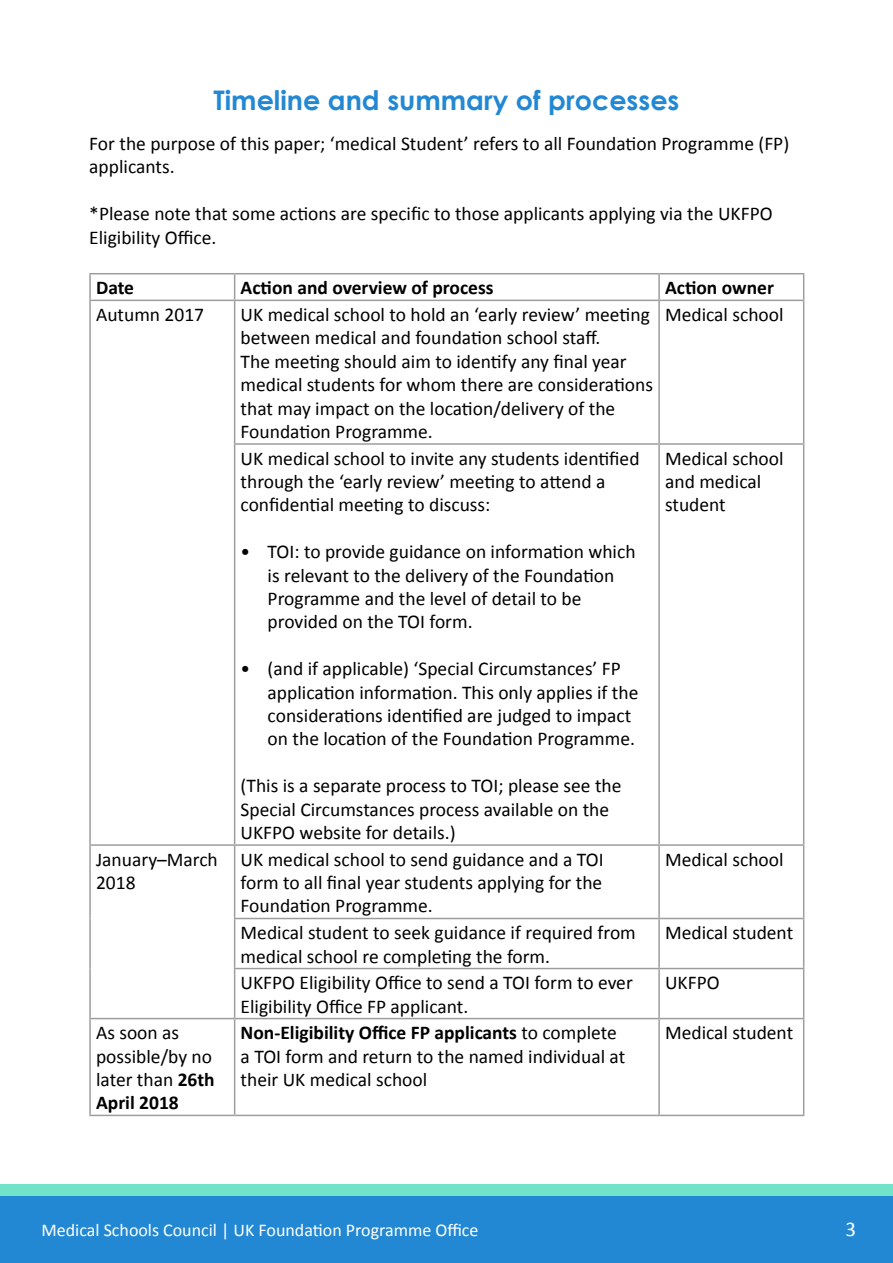
<style>
.page{position:relative;width:893px;height:1263px;background:#fff}
.page>*{position:absolute;margin:0;border:0;box-sizing:border-box;transform-origin:0 0}
.t1{font:700 27px "Century Gothic";color:#2388d3}
.t2{font:21px "Calibri";color:#fff}
.t3{font:19.5px/23.4px "Calibri";color:#000}
.t4{font:700 19.5px "Calibri";color:#000}
.t5{font:18px "Calibri";color:#fff}
.s1{font-weight:700}
</style>
<div class="page">
<div style="left:0;top:1184px;width:893px;height:79px;background:#2388d3"></div>
<div style="left:0;top:1184px;width:893px;height:12px;background:#72e2c9"></div>
<hr style="left:89px;top:273px;width:146px;height:1px;background:#9d9d9c">
<hr style="left:89px;top:274px;width:2px;height:26px;background:#9d9d9c">
<hr style="left:235px;top:273px;width:424px;height:1px;background:#9d9d9c">
<svg style="left:234px;top:274px;width:1px;height:26px"></svg>
<hr style="left:659px;top:273px;width:145px;height:1px;background:#9d9d9c">
<hr style="left:658px;top:274px;width:2px;height:26px;background:#9d9d9c">
<svg style="left:803px;top:274px;width:1px;height:26px"></svg>
<hr style="left:89px;top:300px;width:146px;height:1px;background:#9d9d9c">
<hr style="left:89px;top:301px;width:2px;height:143px;background:#9d9d9c">
<hr style="left:89px;top:444px;width:2px;height:400px;background:#9d9d9c">
<hr style="left:235px;top:300px;width:424px;height:1px;background:#9d9d9c">
<hr style="left:234px;top:301px;width:1px;height:142px;background:#9d9d9c">
<hr style="left:659px;top:300px;width:145px;height:1px;background:#9d9d9c">
<hr style="left:658px;top:301px;width:2px;height:142px;background:#9d9d9c">
<hr style="left:803px;top:301px;width:1px;height:142px;background:#9d9d9c">
<hr style="left:234px;top:443px;width:425px;height:2px;background:#9d9d9c">
<hr style="left:234px;top:445px;width:1px;height:399px;background:#9d9d9c">
<hr style="left:659px;top:443px;width:145px;height:2px;background:#9d9d9c">
<hr style="left:658px;top:445px;width:2px;height:399px;background:#9d9d9c">
<hr style="left:803px;top:445px;width:1px;height:399px;background:#9d9d9c">
<hr style="left:89px;top:844px;width:146px;height:2px;background:#9d9d9c">
<hr style="left:89px;top:846px;width:2px;height:72px;background:#9d9d9c">
<hr style="left:89px;top:918px;width:2px;height:50px;background:#9d9d9c">
<hr style="left:89px;top:968px;width:2px;height:50px;background:#9d9d9c">
<hr style="left:235px;top:844px;width:424px;height:2px;background:#9d9d9c">
<hr style="left:234px;top:846px;width:1px;height:72px;background:#9d9d9c">
<hr style="left:659px;top:844px;width:145px;height:2px;background:#9d9d9c">
<hr style="left:658px;top:846px;width:2px;height:72px;background:#9d9d9c">
<hr style="left:803px;top:846px;width:1px;height:72px;background:#9d9d9c">
<hr style="left:234px;top:918px;width:425px;height:1px;background:#9d9d9c">
<hr style="left:234px;top:919px;width:1px;height:49px;background:#9d9d9c">
<hr style="left:659px;top:918px;width:145px;height:1px;background:#9d9d9c">
<hr style="left:658px;top:919px;width:2px;height:49px;background:#9d9d9c">
<hr style="left:803px;top:919px;width:1px;height:49px;background:#9d9d9c">
<hr style="left:234px;top:968px;width:425px;height:1px;background:#9d9d9c">
<hr style="left:234px;top:969px;width:1px;height:49px;background:#9d9d9c">
<hr style="left:659px;top:968px;width:145px;height:1px;background:#9d9d9c">
<hr style="left:658px;top:969px;width:2px;height:49px;background:#9d9d9c">
<hr style="left:803px;top:969px;width:1px;height:49px;background:#9d9d9c">
<hr style="left:89px;top:1018px;width:146px;height:1px;background:#9d9d9c">
<hr style="left:89px;top:1019px;width:2px;height:96px;background:#9d9d9c">
<hr style="left:235px;top:1018px;width:424px;height:1px;background:#9d9d9c">
<hr style="left:234px;top:1019px;width:1px;height:96px;background:#9d9d9c">
<hr style="left:659px;top:1018px;width:145px;height:1px;background:#9d9d9c">
<hr style="left:658px;top:1019px;width:2px;height:96px;background:#9d9d9c">
<hr style="left:803px;top:1019px;width:1px;height:96px;background:#9d9d9c">
<hr style="left:89px;top:1115px;width:146px;height:1px;background:#9d9d9c">
<hr style="left:235px;top:1115px;width:424px;height:1px;background:#9d9d9c">
<hr style="left:659px;top:1115px;width:145px;height:1px;background:#9d9d9c">
<h1 class="t1" style="left:213px;top:79px;width:468px">Timeline and summary of processes</h1>
<p class="t3" style="left:89px;top:132px;width:701px">For the purpose of this paper; ‘medical Student’ refers to all Foundation Programme (FP) applicants.</p>
<p class="t3" style="left:89px;top:202px;width:685px">*Please note that some actions are specific to those applicants applying via the UKFPO<br>Eligibility Office.</p>
<p class="t4" style="left:96px;top:275px;width:40px">Date</p>
<p class="t4" style="left:241px;top:275px;width:255px">Action and overview of process</p>
<p class="t4" style="left:665px;top:275px;width:110px">Action owner</p>
<p class="t3" style="left:96px;top:303px;width:110px">Autumn 2017</p>
<p class="t3" style="left:241px;top:303px;width:414px">UK medical school to hold an ‘early review’ meeting between medical and foundation school staff.<br>The meeting should aim to identify any final year medical students for whom there are considerations that may impact on the location/delivery of the Foundation Programme.</p>
<p class="t3" style="left:665px;top:303px;width:120px">Medical school</p>
<p class="t3" style="left:241px;top:446px;width:400px">UK medical school to invite any students identified through the ‘early review’ meeting to attend a confidential meeting to discuss:</p>
<p class="t3" style="left:268px;top:540px;width:369px;text-indent:-27px">• TOI: to provide guidance on information which is relevant to the delivery of the Foundation Programme and the level of detail to be provided on the TOI form.</p>
<p class="t3" style="left:268px;top:657px;width:372px;text-indent:-27px">• (and if applicable) ‘Special Circumstances’ FP application information. This only applies if the considerations identified are judged to impact on the location of the Foundation Programme.</p>
<p class="t3" style="left:241px;top:774px;width:382px">(This is a separate process to TOI; please see the<br>Special Circumstances process available on the<br>UKFPO website for details.)</p>
<p class="t3" style="left:665px;top:446px;width:120px">Medical school and medical student</p>
<p class="t3" style="left:96px;top:847px;width:123px">January–March<br>2018</p>
<p class="t3" style="left:241px;top:847px;width:365px;text-align:justify">UK medical school to send guidance and a TOI form to all final year students applying for the Foundation Programme.</p>
<p class="t3" style="left:665px;top:847px;width:120px">Medical school</p>
<p class="t3" style="left:241px;top:921px;width:397px">Medical student to seek guidance if required from medical school re completing the form.</p>
<p class="t3" style="left:665px;top:921px;width:130px">Medical student</p>
<p class="t3" style="left:241px;top:971px;width:394px">UKFPO Eligibility Office to send a TOI form to ever<br>Eligibility Office FP applicant.</p>
<p class="t3" style="left:665px;top:971px;width:56px">UKFPO</p>
<p class="t3" style="left:96px;top:1021px;width:120px">As soon as possible/by no later than <span class="s1">26th<br>April 2018</span></p>
<p class="t3" style="left:241px;top:1021px;width:386px"><span class="s1">Non-Eligibility Office FP applicants</span> to complete a TOI form and return to the named individual at their UK medical school</p>
<p class="t3" style="left:665px;top:1021px;width:130px">Medical student</p>
<p class="t5" style="left:41px;top:1219px;width:439px">Medical Schools Council | UK Foundation Programme Office</p>
<p class="t2" style="left:845px;top:1216px;width:12px">3</p>
</div>
